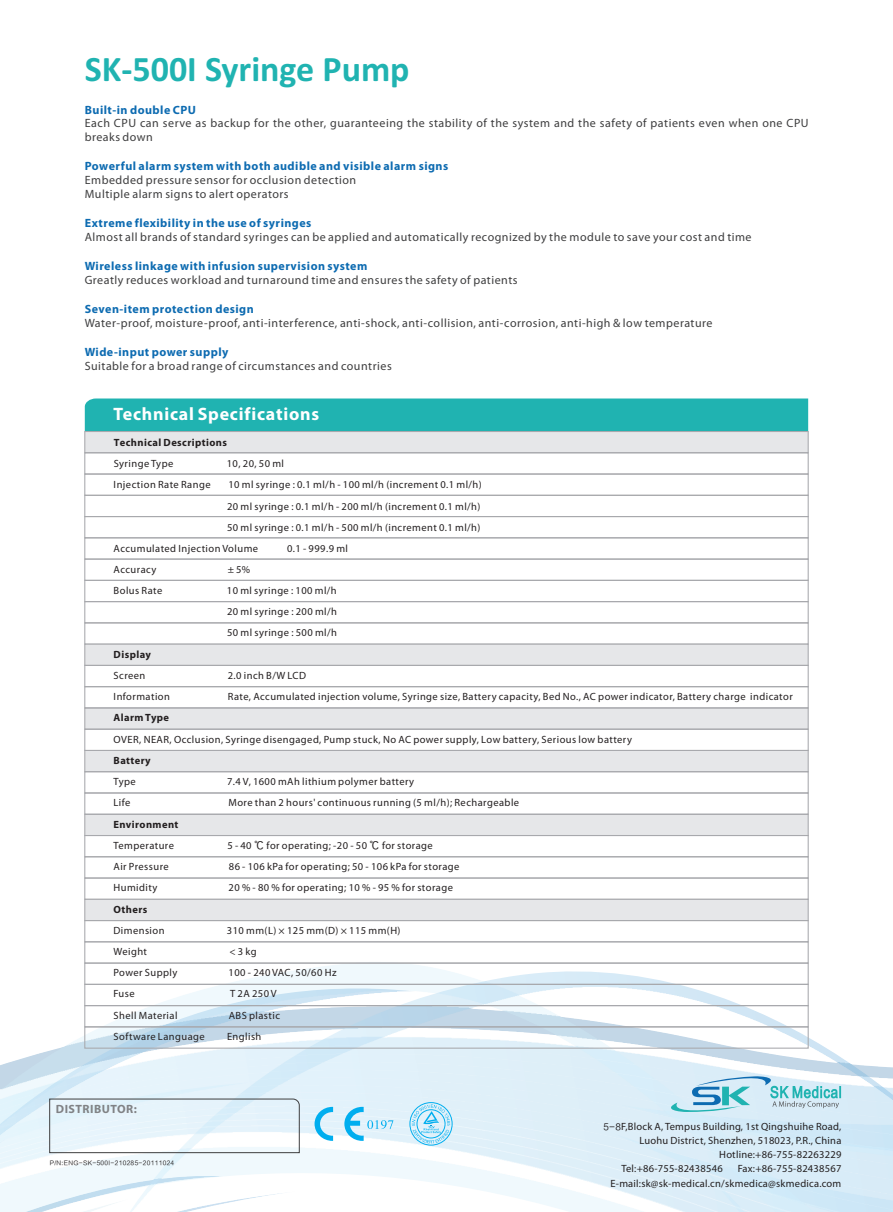
<style>
.page{position:relative;width:893px;height:1212px;background:#fff}
.page>*{position:absolute;margin:0;border:0;box-sizing:border-box;transform-origin:0 0}
.t1{font:700 36px "Calibri";color:#20b3b1}
.t2{font:700 18px "Myriad Pro";letter-spacing:.03em;color:#fff}
.t3{font:12px/13.5px "Myriad Pro";letter-spacing:.04em;color:#3e3e3f}
.t4{font:700 12px "Myriad Pro";letter-spacing:.04em;color:#0d6bb1}
.t5{font:700 12px "Myriad Pro";letter-spacing:.04em;color:#808285}
.t6{font:10.5px/21.1px "Myriad Pro";letter-spacing:.04em;color:#231f20;text-align:justify}
.t7{font:10.5px/14.2px "Myriad Pro";letter-spacing:.02em;color:#231f20;text-align:right}
.t8{font:700 10.5px "Myriad Pro";letter-spacing:.04em;color:#231f20}
.t9{font:6px "FZLTH3 K GBK1 0";letter-spacing:.055em;color:#231f20}
.s1{font-family:"FZLTH3 K GBK1 0"}
.s2{font-family:"FZLTH3 K GBK1 0";font-size:9px}
</style>
<div class="page">
<svg style="left:0;top:964px;width:893px;height:248px"></svg>
<svg style="left:49px;top:1098px;width:251px;height:55px"></svg>
<div style="left:84px;top:856px;width:725px;height:22px;border:1px solid #a8a9ad"></div>
<div style="left:84px;top:473px;width:725px;height:23px;border:1px solid #a8a9ad"></div>
<svg style="left:84px;top:398px;width:725px;height:54px;background:#6ec6c6"></svg>
<div style="left:84px;top:452px;width:725px;height:23px;border:1px solid #a8a9ad"></div>
<div style="left:84px;top:495px;width:725px;height:22px;border:1px solid #a8a9ad"></div>
<div style="left:84px;top:516px;width:725px;height:22px;border:1px solid #a8a9ad"></div>
<div style="left:84px;top:558px;width:725px;height:23px;border:1px solid #a8a9ad"></div>
<div style="left:84px;top:537px;width:725px;height:23px;border:1px solid #a8a9ad"></div>
<div style="left:84px;top:601px;width:725px;height:22px;border:1px solid #a8a9ad"></div>
<div style="left:84px;top:622px;width:725px;height:23px;border:1px solid #a8a9ad"></div>
<svg style="left:84px;top:643px;width:725px;height:22px;background:#e1e2e4"></svg>
<svg style="left:84px;top:708px;width:725px;height:21px;background:#e1e2e5"></svg>
<div style="left:84px;top:686px;width:725px;height:22px;border:1px solid #a8a9ad"></div>
<div style="left:84px;top:665px;width:725px;height:22px;border:1px solid #a8a9ad"></div>
<div style="left:84px;top:835px;width:725px;height:22px;border:1px solid #a8a9ad"></div>
<div style="left:84px;top:815px;width:725px;height:21px;background:#e6e7e9"></div>
<div style="left:84px;top:792px;width:725px;height:23px;border:1px solid #a8a9ad"></div>
<div style="left:84px;top:729px;width:725px;height:22px;border:1px solid #a8a9ad"></div>
<svg style="left:84px;top:749px;width:725px;height:22px;background:#e3e4e6"></svg>
<div style="left:84px;top:771px;width:725px;height:22px;border:1px solid #a8a9ad"></div>
<div style="left:84px;top:1005px;width:725px;height:22px;border:1px solid #a8a9ad"></div>
<div style="left:84px;top:1026px;width:725px;height:23px;border:1px solid #a8a9ad"></div>
<div style="left:84px;top:877px;width:725px;height:23px;border:1px solid #a8a9ad"></div>
<svg style="left:84px;top:898px;width:725px;height:22px;background:#e2e3e5"></svg>
<div style="left:84px;top:962px;width:725px;height:23px;border:1px solid #a8a9ad"></div>
<div style="left:84px;top:941px;width:725px;height:22px;border:1px solid #a8a9ad"></div>
<div style="left:84px;top:920px;width:725px;height:22px;border:1px solid #a8a9ad"></div>
<svg style="left:661px;top:1076px;width:180px;height:36px;background:#b5dbe8"></svg>
<svg style="left:315px;top:1107px;width:78px;height:34px;background:#afe3f8"></svg>
<div style="left:410px;top:1102px;width:42px;height:43px;border:1px solid #00aeef;border-radius:50%"></div>
<svg style="left:412px;top:1104px;width:38px;height:39px"></svg>
<h1 class="t1" style="left:85px;top:54px;width:326px">SK-500I Syringe Pump</h1>
<p class="t4" style="left:85px;top:105px;width:113px">Built-in double CPU</p>
<p class="t3" style="left:85px;top:118px;width:725px">Each CPU can serve as backup for the other, guaranteeing the stability of the system and the safety of patients even when one CPU breaks down</p>
<p class="t3" style="left:85px;top:174px;width:273px">Embedded pressure sensor for occlusion detection<br>Multiple alarm signs to alert operators</p>
<p class="t3" style="left:85px;top:231px;width:668px">Almost all brands of standard syringes can be applied and automatically recognized by the module to save your cost and time</p>
<p class="t3" style="left:85px;top:274px;width:434px">Greatly reduces workload and turnaround time and ensures the safety of patients</p>
<p class="t3" style="left:85px;top:317px;width:629px">Water-proof, moisture-proof, anti-interference, anti-shock, anti-collision, anti-corrosion, anti-high &amp; low temperature</p>
<p class="t3" style="left:85px;top:360px;width:309px">Suitable for a broad range of circumstances and countries</p>
<h2 class="t2" style="left:114px;top:406px;width:207px">Technical Specifications</h2>
<p class="t8" style="left:114px;top:438px;width:115px">Technical Descriptions</p>
<p class="t6" style="left:114px;top:454px;width:61px">Syringe Type</p>
<p class="t6" style="left:227px;top:454px;width:59px">10, 20, 50 ml</p>
<p class="t6" style="left:114px;top:475px;width:98px">Injection Rate Range</p>
<p class="t6" style="left:228px;top:475px;width:255px">10 ml syringe : 0.1 ml/h - 100 ml/h (increment 0.1 ml/h)</p>
<p class="t6" style="left:227px;top:496px;width:255px">20 ml syringe : 0.1 ml/h - 200 ml/h (increment 0.1 ml/h)</p>
<p class="t6" style="left:227px;top:517px;width:255px">50 ml syringe : 0.1 ml/h - 500 ml/h (increment 0.1 ml/h)</p>
<p class="t6" style="left:114px;top:538px;width:146px">Accumulated Injection Volume</p>
<p class="t6" style="left:287px;top:538px;width:62px">0.1 - 999.9 ml</p>
<p class="t6" style="left:114px;top:560px;width:44px">Accuracy</p>
<p class="t6" style="left:228px;top:560px;width:24px">± 5%</p>
<p class="t6" style="left:114px;top:581px;width:50px">Bolus Rate</p>
<p class="t6" style="left:227px;top:581px;width:112px">10 ml syringe : 100 ml/h 20 ml syringe : 200 ml/h 50 ml syringe : 500 ml/h</p>
<p class="t8" style="left:114px;top:650px;width:39px">Display</p>
<p class="t6" style="left:114px;top:666px;width:33px">Screen</p>
<p class="t6" style="left:228px;top:666px;width:80px">2.0 inch B/W LCD</p>
<p class="t6" style="left:114px;top:687px;width:58px">Information</p>
<p class="t6" style="left:228px;top:687px;width:566px">Rate, Accumulated injection volume, Syringe size, Battery capacity, Bed No., AC power indicator, Battery charge indicator</p>
<p class="t8" style="left:114px;top:714px;width:57px">Alarm Type</p>
<p class="t6" style="left:114px;top:729px;width:520px">OVER, NEAR, Occlusion, Syringe disengaged, Pump stuck, No AC power supply, Low battery, Serious low battery</p>
<p class="t8" style="left:114px;top:756px;width:39px">Battery</p>
<p class="t6" style="left:114px;top:772px;width:24px">Type</p>
<p class="t6" style="left:227px;top:772px;width:189px">7.4 V, 1600 mAh lithium polymer battery</p>
<p class="t6" style="left:114px;top:793px;width:18px">Life</p>
<p class="t6" style="left:228px;top:793px;width:292px">More than 2 hours' continuous running (5 ml/h); Rechargeable</p>
<p class="t8" style="left:114px;top:820px;width:66px">Environment</p>
<p class="t6" style="left:114px;top:836px;width:62px">Temperature</p>
<p class="t6" style="left:227px;top:836px;width:207px">5 - 40 <span class="s1">℃</span> for operating; -20 - 50 <span class="s1">℃</span> for storage</p>
<p class="t6" style="left:114px;top:857px;width:57px">Air Pressure</p>
<p class="t6" style="left:229px;top:857px;width:232px">86 - 106 kPa for operating; 50 - 106 kPa for storage</p>
<p class="t6" style="left:114px;top:878px;width:45px">Humidity</p>
<p class="t6" style="left:229px;top:878px;width:226px">20 % - 80 % for operating; 10 % - 95 % for storage</p>
<p class="t8" style="left:114px;top:905px;width:35px">Others</p>
<p class="t6" style="left:114px;top:921px;width:53px">Dimension</p>
<p class="t6" style="left:227px;top:921px;width:175px">310 mm(L) × 125 mm(D) × 115 mm(H)</p>
<p class="t6" style="left:114px;top:942px;width:35px">Weight</p>
<p class="t6" style="left:229px;top:942px;width:29px">&lt; 3 kg</p>
<p class="t6" style="left:114px;top:963px;width:65px">Power Supply</p>
<p class="t6" style="left:229px;top:963px;width:110px">100 - 240 VAC, 50/60 Hz</p>
<p class="t6" style="left:114px;top:984px;width:23px">Fuse</p>
<p class="t6" style="left:230px;top:984px;width:48px">T 2A 250 V</p>
<p class="t6" style="left:114px;top:1005px;width:66px">Shell Material</p>
<p class="t6" style="left:229px;top:1005px;width:53px">ABS plastic</p>
<p class="t6" style="left:114px;top:1026px;width:93px">Software Language</p>
<p class="t6" style="left:227px;top:1026px;width:36px">English</p>
<p class="t4" style="left:85px;top:161px;width:365px">Powerful alarm system with both audible and visible alarm signs</p>
<p class="t4" style="left:85px;top:218px;width:228px">Extreme flexibility in the use of syringes</p>
<p class="t4" style="left:85px;top:261px;width:284px">Wireless linkage with infusion supervision system</p>
<p class="t4" style="left:85px;top:304px;width:171px">Seven-item protection design</p>
<p class="t4" style="left:85px;top:347px;width:145px">Wide-input power supply</p>
<p class="t5" style="left:56px;top:1104px;width:83px">DISTRIBUTOR:</p>
<p class="t9" style="left:50px;top:1160px;width:126px">P/N:ENG-SK-500I-210285-20111024</p>
<p class="t7" style="left:604px;top:1120px;width:239px"><span class="s2">5-8</span>F,Block A, Tempus Building, 1st Qingshuihe Road,<br>Luohu District, Shenzhen, 518023, P.R., China</p>
<p class="t7" style="left:621px;top:1162px;width:103px">Tel:+86-755-82438546</p>
<p class="t7" style="left:719px;top:1148px;width:124px">Hotline:+86-755-82263229</p>
<p class="t7" style="left:610px;top:1162px;width:232px">Fax:+86-755-82438567<br>E-mail:sk@sk-medical.cn/skmedica@skmedica.com</p>
</div>
